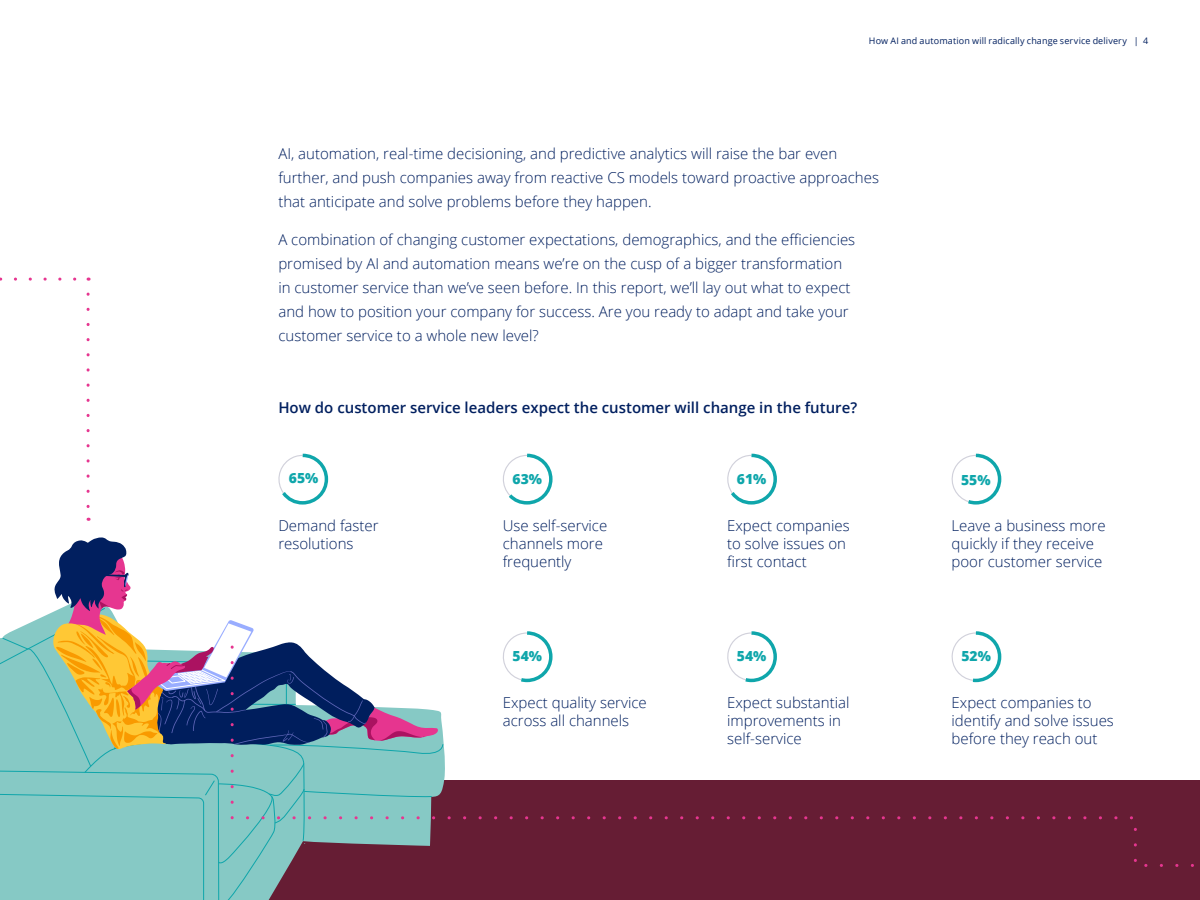
<style>
.page{position:relative;width:1200px;height:900px;background:#fff}
.page>*{position:absolute;margin:0;border:0;box-sizing:border-box;transform-origin:0 0}
.t1{font:300 15px/18px "Open Sans";color:#001f5f}
.t2{font:600 15px "Open Sans";color:#001f5f}
.t3{font:800 13.95px "Open Sans";color:#0fa6ab}
.t4{font:9px "Open Sans";letter-spacing:.015em;color:#001f5f}
</style>
<div class="page">
<div style="left:0;top:780px;width:1200px;height:120px;background:#661d34"></div>
<svg style="left:0;top:537px;width:297px;height:363px"></svg>
<svg style="left:0;top:278px;width:77px;height:3px"></svg>
<svg style="left:87px;top:294px;width:3px;height:214px"></svg>
<svg style="left:229px;top:644px;width:965px;height:225px"></svg>
<svg style="left:278px;top:453px;width:51px;height:52px"></svg>
<svg style="left:503px;top:453px;width:50px;height:52px"></svg>
<svg style="left:951px;top:453px;width:51px;height:52px"></svg>
<svg style="left:727px;top:453px;width:50px;height:52px"></svg>
<svg style="left:501px;top:631px;width:53px;height:53px"></svg>
<svg style="left:725px;top:631px;width:54px;height:53px"></svg>
<svg style="left:951px;top:631px;width:52px;height:53px"></svg>
<p class="t4" style="left:869px;top:35px;width:281px">How AI and automation will radically change service delivery | 4</p>
<p class="t1" style="left:278px;top:141px;width:602px;line-height:24px">AI, automation, real-time decisioning, and predictive analytics will raise the bar even further, and push companies away from reactive CS models toward proactive approaches that anticipate and solve problems before they happen.</p>
<p class="t1" style="left:278px;top:227px;width:578px;line-height:24px">A combination of changing customer expectations, demographics, and the efficiencies promised by AI and automation means we’re on the cusp of a bigger transformation in customer service than we’ve seen before. In this report, we’ll lay out what to expect and how to position your company for success. Are you ready to adapt and take your customer service to a whole new level?</p>
<p class="t2" style="left:278px;top:398px;width:580px">How do customer service leaders expect the customer will change in the future?</p>
<p class="t3" style="left:289px;top:468px;width:31px">65%</p>
<p class="t3" style="left:513px;top:468px;width:31px">63%</p>
<p class="t3" style="left:737px;top:469px;width:31px">61%</p>
<p class="t3" style="left:961px;top:469px;width:31px">55%</p>
<p class="t1" style="left:278px;top:517px;width:102px">Demand faster resolutions</p>
<p class="t1" style="left:503px;top:517px;width:106px">Use self-service channels more frequently</p>
<p class="t1" style="left:727px;top:517px;width:124px">Expect companies to solve issues on first contact</p>
<p class="t1" style="left:952px;top:517px;width:155px">Leave a business more quickly if they receive poor customer service</p>
<p class="t3" style="left:513px;top:646px;width:31px">54%</p>
<p class="t3" style="left:737px;top:646px;width:31px">54%</p>
<p class="t3" style="left:961px;top:646px;width:31px">52%</p>
<p class="t1" style="left:503px;top:694px;width:145px">Expect quality service across all channels</p>
<p class="t1" style="left:727px;top:694px;width:124px">Expect substantial improvements in self-service</p>
<p class="t1" style="left:952px;top:694px;width:164px">Expect companies to identify and solve issues before they reach out</p>
</div>
